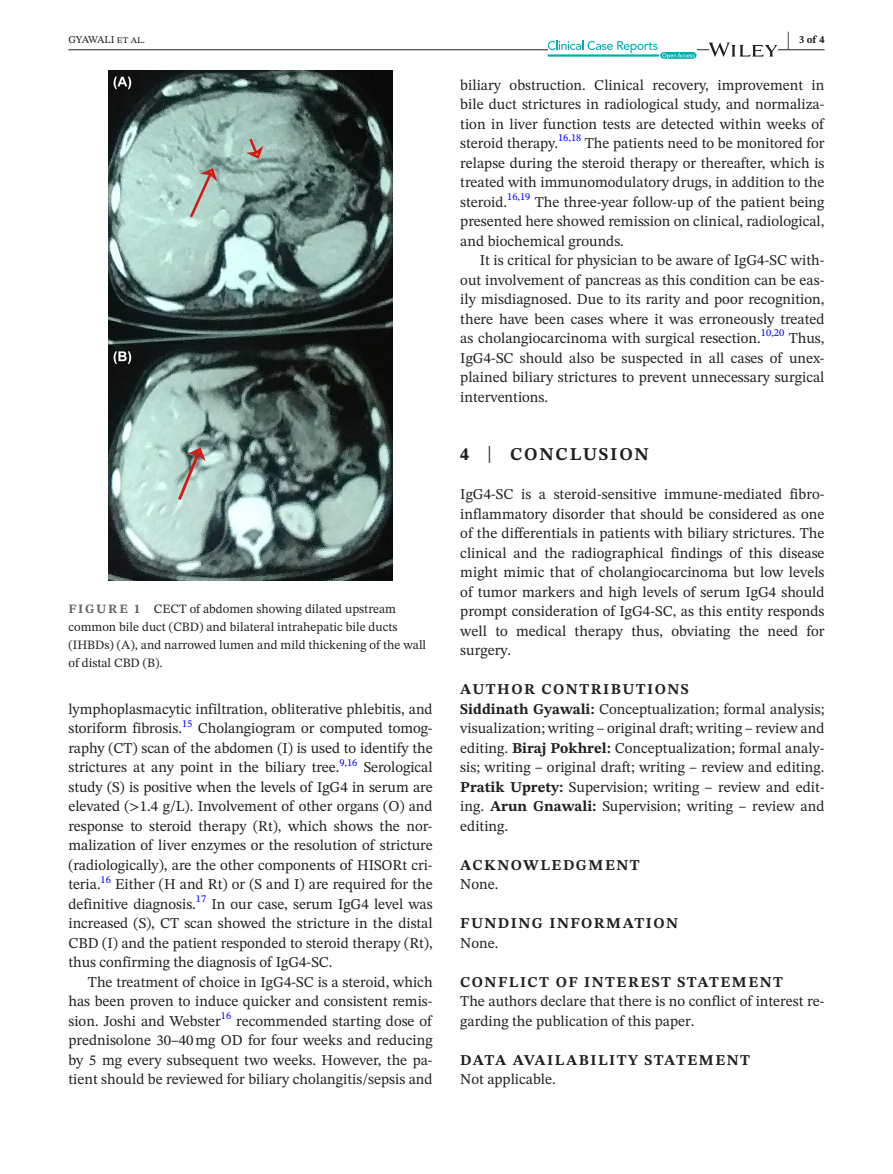
<style>
.page{position:relative;width:893px;height:1174px;background:#fff}
.page>*{position:absolute;margin:0;border:0;box-sizing:border-box;transform-origin:0 0}
.t1{font:700 21px "STIX Two Text";color:#231f20;scale:.42 1}
.t2{font:700 18px "STIX Two Text";letter-spacing:.1em;color:#231f20}
.t3{font:15px/19.5px "STIX Two Text";color:#231f20;text-align:justify}
.t4{font:700 15px "STIX Two Text";letter-spacing:.1em;color:#231f20}
.t5{font:12.75px/18px "STIX Two Text";color:#231f20}
.t6{font:10.5px "STIX Two Text";color:#00f}
.t7{font:10.5px "STIX Two Text";letter-spacing:-.005em;color:#231f20}
.t8{font:700 10.5px "STIX Two Text";color:#231f20}
.s1{font-weight:700;color:#636366}
.s2{font-family:"STIX"}
.s3{font-weight:400;font-size:23.7px}
.s4{font-weight:700}
</style>
<div class="page">
<hr style="left:68px;top:49px;width:756px;height:1px;background:#231f20">
<svg style="left:548px;top:41px;width:148px;height:18px"></svg>
<svg style="left:709px;top:43px;width:68px;height:14px"></svg>
<img style="left:109px;top:70px;width:283px;height:510px">
<h1 class="t1" style="left:787px;top:24px;width:8px">|</h1>
<p class="t7" style="left:68px;top:32px;width:78px">GYAWALI et al.</p>
<p class="t8" style="left:799px;top:32px;width:27px">3 of 4</p>
<p class="t5" style="left:68px;top:599px;width:359px"><span class="s1">FIGURE 1</span> CECT of abdomen showing dilated upstream common bile duct (CBD) and bilateral intrahepatic bile ducts (IHBDs) (A), and narrowed lumen and mild thickening of the wall of distal CBD (B).</p>
<p class="t3" style="left:68px;top:699px;width:366px">lymphoplasmacytic infiltration, obliterative phlebitis, and storiform fibrosis.</p>
<p class="t6" style="left:182px;top:715px;width:12px">15</p>
<p class="t3" style="left:68px;top:718px;width:366px;text-indent:129px">Cholangiogram or computed tomog&shy;raphy (CT) scan of the abdomen (I) is used to identify the strictures at any point in the biliary tree.</p>
<p class="t6" style="left:339px;top:754px;width:20px">9,16</p>
<p class="t3" style="left:68px;top:757px;width:366px;text-indent:295px">Serological study (S) is positive when the levels of IgG4 in serum are elevated (<span class="s2">&gt;</span>1.4 g/L). Involvement of other organs (O) and response to steroid therapy (Rt), which shows the nor&shy;malization of liver enzymes or the resolution of stricture (radiologically), are the other components of HISORt cri&shy;teria.</p>
<p class="t6" style="left:101px;top:871px;width:12px">16</p>
<p class="t3" style="left:68px;top:874px;width:366px;text-indent:47px">Either (H and Rt) or (S and I) are required for the definitive diagnosis.</p>
<p class="t6" style="left:196px;top:891px;width:12px">17</p>
<p class="t3" style="left:68px;top:894px;width:366px;text-indent:143px">In our case, serum IgG4 level was increased (S), CT scan showed the stricture in the distal CBD (I) and the patient responded to steroid therapy (Rt), thus confirming the diagnosis of IgG4-SC.</p>
<p class="t3" style="left:68px;top:972px;width:366px;text-indent:20px">The treatment of choice in IgG4-SC is a steroid, which has been proven to induce quicker and consistent remis&shy;sion. Joshi and Webster</p>
<p class="t6" style="left:221px;top:1008px;width:12px">16</p>
<p class="t3" style="left:68px;top:1011px;width:366px;text-indent:168px">recommended starting dose of prednisolone 30–40mg OD for four weeks and reducing by 5 mg every subsequent two weeks. However, the pa&shy;tient should be reviewed for biliary cholangitis/sepsis and</p>
<p class="t3" style="left:460px;top:75px;width:366px">biliary obstruction. Clinical recovery, improvement in bile duct strictures in radiological study, and normaliza&shy;tion in liver function tests are detected within weeks of steroid therapy.<sup>16,18</sup> The patients need to be monitored for relapse during the steroid therapy or thereafter, which is treated with immunomodulatory drugs, in addition to the steroid.</p>
<p class="t6" style="left:507px;top:189px;width:25px">16,19</p>
<p class="t3" style="left:460px;top:192px;width:366px;text-indent:74px">The three-year follow-up of the patient being presented here showed remission on clinical, radiological, and biochemical grounds.</p>
<p class="t3" style="left:460px;top:250px;width:366px;text-indent:20px">It is critical for physician to be aware of IgG4-SC with&shy;out involvement of pancreas as this condition can be eas&shy;ily misdiagnosed. Due to its rarity and poor recognition, there have been cases where it was erroneously treated as cholangiocarcinoma with surgical resection.</p>
<p class="t6" style="left:761px;top:325px;width:25px">10,20</p>
<p class="t3" style="left:460px;top:328px;width:366px;text-indent:328px">Thus, IgG4-SC should also be suspected in all cases of unex&shy;plained biliary strictures to prevent unnecessary surgical interventions.</p>
<p class="t2" style="left:460px;top:441px;width:190px">4 <span class="s3">|</span> CONCLUSION</p>
<p class="t3" style="left:460px;top:484px;width:366px">IgG4-SC is a steroid-sensitive immune-mediated fibro&shy;inflammatory disorder that should be considered as one of the differentials in patients with biliary strictures. The clinical and the radiographical findings of this disease might mimic that of cholangiocarcinoma but low levels of tumor markers and high levels of serum IgG4 should prompt consideration of IgG4-SC, as this entity responds well to medical therapy thus, obviating the need for surgery.</p>
<p class="t3" style="left:460px;top:679px;width:366px;text-align:left"><span class="s4">AUTHOR CONTRIBUTIONS<br>Siddinath Gyawali:</span> Conceptualization; formal analysis; visualization; writing – original draft; writing – review and editing. <span class="s4">Biraj Pokhrel:</span> Conceptualization; formal analy&shy;sis; writing – original draft; writing – review and editing.<br><span class="s4">Pratik Uprety:</span> Supervision; writing – review and edit&shy;ing. <span class="s4">Arun Gnawali:</span> Supervision; writing – review and editing.</p>
<p class="t4" style="left:460px;top:854px;width:181px">ACKNOWLEDGMENT</p>
<p class="t3" style="left:460px;top:874px;width:40px">None.</p>
<p class="t4" style="left:460px;top:912px;width:219px">FUNDING INFORMATION</p>
<p class="t3" style="left:460px;top:933px;width:40px">None.</p>
<p class="t4" style="left:460px;top:971px;width:324px">CONFLICT OF INTEREST STATEMENT</p>
<p class="t3" style="left:460px;top:991px;width:366px">The authors declare that there is no conflict of interest re&shy;garding the publication of this paper.</p>
<p class="t4" style="left:460px;top:1049px;width:291px">DATA AVAILABILITY STATEMENT</p>
<p class="t3" style="left:460px;top:1069px;width:97px">Not applicable.</p>
</div>
